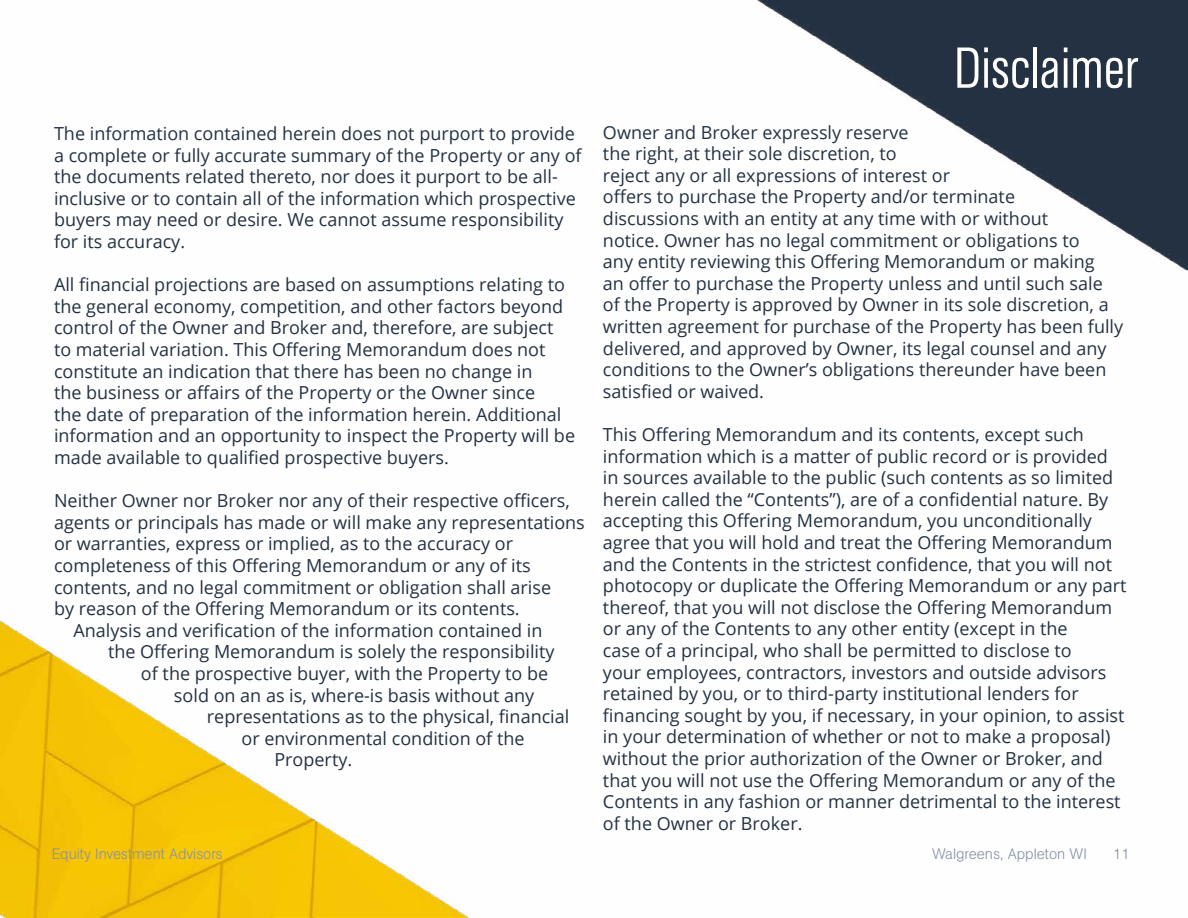
<style>
.page{position:relative;width:1188px;height:918px;background:#fff}
.page>*{position:absolute;margin:0;border:0;box-sizing:border-box;transform-origin:0 0}
.t1{font:300 condensed 57px "AG Book Pro";color:#fff}
.t2{font:18px/21.6px "Open Sans";color:#243142}
.t3{font:300 15px "AG Book Pro";color:#8893a6}
</style>
<div class="page">
<img style="left:0;top:0;width:1188px;height:918px">
<p class="t2" style="left:54px;top:122px;width:529px">The information contained herein does not purport to provide a complete or fully accurate summary of the Property or any of the documents related thereto, nor does it purport to be all&shy;inclusive or to contain all of the information which prospective buyers may need or desire. We cannot assume responsibility for its accuracy.</p>
<p class="t2" style="left:54px;top:273px;width:523px">All financial projections are based on assumptions relating to the general economy, competition, and other factors beyond control of the Owner and Broker and, therefore, are subject to material variation. This Offering Memorandum does not constitute an indication that there has been no change in<br>the business or affairs of the Property or the Owner since<br>the date of preparation of the information herein. Additional information and an opportunity to inspect the Property will be made available to qualified prospective buyers.</p>
<p class="t2" style="left:54px;top:489px;width:517px">Neither Owner nor Broker nor any of their respective officers,</p>
<p class="t2" style="left:54px;top:511px;width:532px">agents or principals has made or will make any representations</p>
<p class="t2" style="left:54px;top:533px;width:461px">or warranties, express or implied, as to the accuracy or</p>
<p class="t2" style="left:54px;top:554px;width:478px">completeness of this Offering Memorandum or any of its</p>
<p class="t2" style="left:54px;top:576px;width:499px">contents, and no legal commitment or obligation shall arise</p>
<p class="t2" style="left:54px;top:597px;width:467px">by reason of the Offering Memorandum or its contents.</p>
<p class="t2" style="left:73px;top:619px;width:470px">Analysis and verification of the information contained in</p>
<p class="t2" style="left:108px;top:641px;width:448px">the Offering Memorandum is solely the responsibility</p>
<p class="t2" style="left:141px;top:662px;width:409px">of the prospective buyer, with the Property to be</p>
<p class="t2" style="left:174px;top:684px;width:362px">sold on an as is, where-is basis without any</p>
<p class="t2" style="left:207px;top:705px;width:364px">representations as to the physical, financial</p>
<p class="t2" style="left:241px;top:727px;width:285px">or environmental condition of the</p>
<p class="t2" style="left:274px;top:749px;width:79px">Property.</p>
<h1 class="t1" style="left:954px;top:31px;width:186px">Disclaimer</h1>
<p class="t2" style="left:603px;top:121px;width:522px">Owner and Broker expressly reserve<br>the right, at their sole discretion, to<br>reject any or all expressions of interest or<br>offers to purchase the Property and/or terminate<br>discussions with an entity at any time with or without<br>notice. Owner has no legal commitment or obligations to<br>any entity reviewing this Offering Memorandum or making<br>an offer to purchase the Property unless and until such sale of the Property is approved by Owner in its sole discretion, a written agreement for purchase of the Property has been fully delivered, and approved by Owner, its legal counsel and any conditions to the Owner’s obligations thereunder have been satisfied or waived.</p>
<p class="t2" style="left:603px;top:423px;width:525px">This Offering Memorandum and its contents, except such information which is a matter of public record or is provided in sources available to the public (such contents as so limited herein called the “Contents”), are of a confidential nature. By accepting this Offering Memorandum, you unconditionally agree that you will hold and treat the Offering Memorandum and the Contents in the strictest confidence, that you will not photocopy or duplicate the Offering Memorandum or any part thereof, that you will not disclose the Offering Memorandum or any of the Contents to any other entity (except in the<br>case of a principal, who shall be permitted to disclose to<br>your employees, contractors, investors and outside advisors retained by you, or to third-party institutional lenders for financing sought by you, if necessary, in your opinion, to assist in your determination of whether or not to make a proposal) without the prior authorization of the Owner or Broker, and that you will not use the Offering Memorandum or any of the Contents in any fashion or manner detrimental to the interest of the Owner or Broker.</p>
<p class="t3" style="left:52px;top:844px;width:172px">Equity Investment Advisors</p>
<p class="t3" style="left:932px;top:844px;width:156px">Walgreens, Appleton WI</p>
<p class="t3" style="left:1113px;top:844px;width:18px">11</p>
</div>
